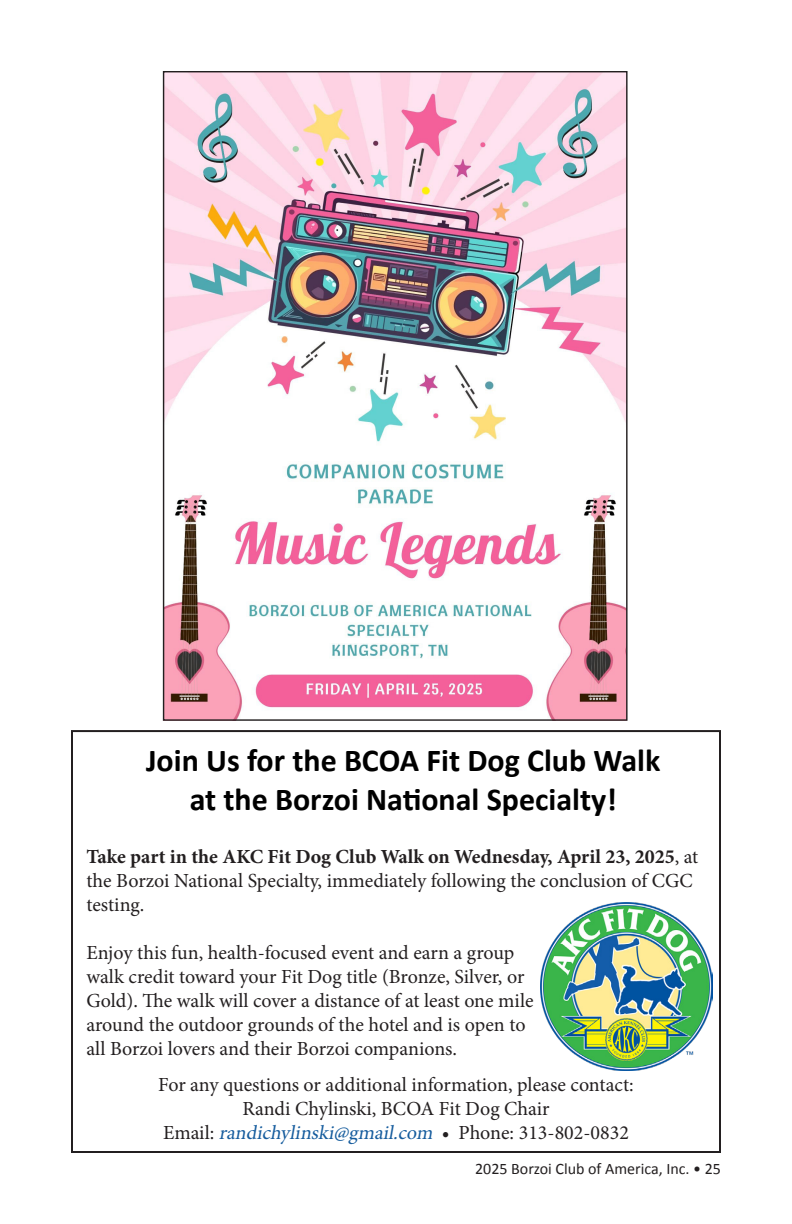
<style>
.page{position:relative;width:792px;height:1224px;background:#fff}
.page>*{position:absolute;margin:0;border:0;box-sizing:border-box;transform-origin:0 0}
.Subhead{font:700 32px/38.4px "Calibri";color:#000;text-align:center}
.t1{font:20px/24px "Minion Pro";color:#231f20}
.t2{font:16px "Calibri";color:#231f20}
.s1{font-weight:700}
.s2{font-style:italic;color:#175d9e}
</style>
<div class="page">
<img style="left:165px;top:73px;width:461px;height:646px">
<div style="left:71px;top:730px;width:650px;height:423px;border:2px solid #231f20"></div>
<img style="left:541px;top:903px;width:171px;height:167px">
<p class="Subhead" style="left:146px;top:740px;width:516px">Join Us for the BCOA Fit Dog Club Walk at the Borzoi National Specialty!</p>
<p class="t1" style="left:86px;top:844px;width:613px"><span class="s1">Take part in the AKC Fit Dog Club Walk on Wednesday, April 23, 2025</span>, at the Borzoi National Specialty, immediately following the conclusion of CGC testing.</p>
<p class="t1" style="left:86px;top:940px;width:449px">Enjoy this fun, health-focused event and earn a group walk credit toward your Fit Dog title (Bronze, Silver, or Gold). The walk will cover a distance of at least one mile around the outdoor grounds of the hotel and is open to all Borzoi lovers and their Borzoi companions.</p>
<p class="t1" style="left:158px;top:1073px;width:477px">For any questions or additional information, please contact:</p>
<p class="t1" style="left:242px;top:1097px;width:309px">Randi Chylinski, BCOA Fit Dog Chair</p>
<p class="t1" style="left:163px;top:1121px;width:467px">E m ai l : <span class="s2">randichylinski@gmail.com</span> • P h o n e : 3 1 3 - 8 0 2 - 0 8 3 2</p>
<p class="t2" style="left:475px;top:1158px;width:247px">2025 Borzoi Club of America, Inc. • 25</p>
</div>
